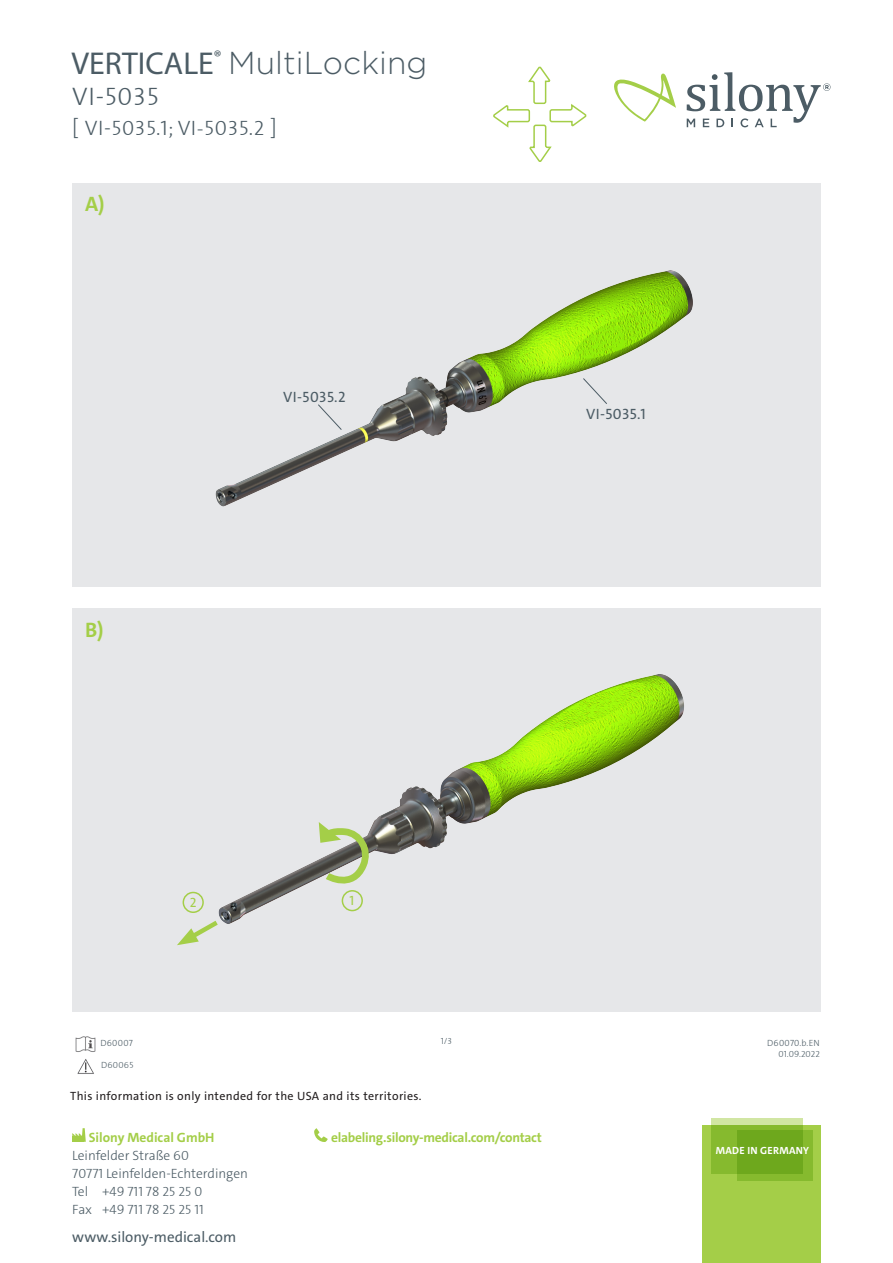
<style>
.page{position:relative;width:893px;height:1263px;background:#fff}
.page>*{position:absolute;margin:0;border:0;box-sizing:border-box;transform-origin:0 0}
.t1{font:300 31.65px "Gotham";color:#4c5c65}
.t2{font:300 25.5px "The Sans Caps";color:#4c5c65}
.t3{font:300 21px "The Sans Caps";letter-spacing:.03em;color:#4c5c65}
.t4{font:700 21px "The Sans C4 s";color:#a4ce48}
.t5{font:15px "The Sans C4 s";color:#4c5c65}
.t6{font:300 13.5px/18px "The Sans C4 s";color:#4c5c65}
.t7{font:700 13.5px "The Sans C4 s";letter-spacing:-.02em;color:#a4ce48}
.t8{font:300 13.5px/18px "The Sans Caps";color:#4c5c65}
.t9{font:700 13.5px "The Sans C4 s";color:#a4ce48}
.t10{font:13.5px "The Sans C4 s";color:#a4ce48}
.t11{font:12px "The Sans C4 s";letter-spacing:.03em;color:#231f20}
.t12{font:700 10.5px "The Sans C4 s";letter-spacing:.025em;color:#fff}
.t13{font:300 9px "The Sans Caps";color:#4c5c65}
.t14{font:300 9px "The Sans C4 s";letter-spacing:.03em;color:#4c5c65}
.s1{font-family:"Myriad Pro";font-weight:400}
.s2{font-family:"The Sans C4 s"}
.s3{font-family:"The Sans Caps"}
</style>
<div class="page">
<div style="left:72px;top:608px;width:749px;height:404px;background:#e6e7e9"></div>
<div style="left:72px;top:183px;width:749px;height:404px;background:#e6e7e9"></div>
<img style="left:218px;top:674px;width:466px;height:250px">
<img style="left:215px;top:270px;width:478px;height:237px">
<div style="left:342px;top:890px;width:21px;height:21px;border:2px solid #a4ce48;border-radius:50%"></div>
<div style="left:702px;top:1125px;width:119px;height:138px;background:#a4ce48"></div>
<svg style="left:711px;top:1118px;width:92px;height:56px;background:#9bc64f"></svg>
<svg style="left:737px;top:1130px;width:75px;height:51px;background:#73ac21"></svg>
<svg style="left:614px;top:73px;width:62px;height:49px"></svg>
<svg style="left:687px;top:72px;width:143px;height:55px"></svg>
<svg style="left:493px;top:66px;width:94px;height:96px"></svg>
<svg style="left:317px;top:404px;width:25px;height:27px"></svg>
<svg style="left:582px;top:377px;width:26px;height:28px"></svg>
<svg style="left:319px;top:822px;width:60px;height:68px"></svg>
<svg style="left:72px;top:1128px;width:14px;height:14px"></svg>
<div style="left:72px;top:1136px;width:12px;height:6px;background:#a4ce48"></div>
<svg style="left:314px;top:1128px;width:14px;height:14px"></svg>
<img style="left:75px;top:1036px;width:21px;height:16px">
<img style="left:77px;top:1059px;width:17px;height:15px">
<div style="left:183px;top:892px;width:21px;height:21px;border:2px solid #a4ce48;border-radius:50%"></div>
<svg style="left:177px;top:916px;width:46px;height:29px"></svg>
<p class="t1" style="left:72px;top:45px;width:357px"><span class="s1">VERTICALE</span><sup>®</sup> MultiLocking</p>
<p class="t2" style="left:72px;top:76px;width:88px"><span class="s2">VI-</span>5035</p>
<p class="t3" style="left:72px;top:111px;width:206px"><span class="s2">[ VI-</span>5035.1; VI-5035.2 <span class="s2">]</span></p>
<p class="t4" style="left:85px;top:191px;width:21px">A)</p>
<p class="t4" style="left:85px;top:616px;width:20px">B)</p>
<p class="t5" style="left:283px;top:387px;width:64px">VI-5035.2</p>
<p class="t5" style="left:586px;top:404px;width:61px">VI-5035.1</p>
<p class="t10" style="left:190px;top:894px;width:8px">2</p>
<p class="t10" style="left:350px;top:892px;width:6px">1</p>
<p class="t14" style="left:100px;top:1037px;width:34px">D60007</p>
<p class="t13" style="left:101px;top:1057px;width:34px"><span class="s2">D</span>60065</p>
<p class="t11" style="left:70px;top:1088px;width:353px">This information is only intended for the USA and its territories.</p>
<p class="t13" style="left:441px;top:1033px;width:13px">1/3</p>
<p class="t9" style="left:89px;top:1128px;width:127px">Silony Medical GmbH</p>
<p class="t7" style="left:331px;top:1129px;width:212px">elabeling.silony-medical.com/contact</p>
<p class="t6" style="left:72px;top:1146px;width:177px">Leinfelder Straße <span class="s3">60<br>70771</span> Leinfelden-Echterdingen</p>
<p class="t8" style="left:72px;top:1182px;width:133px"><span class="s2">Tel +</span>49 711 78 25 25 0<br><span class="s2">Fax +</span>49 711 78 25 25 11</p>
<p class="t5" style="left:72px;top:1227px;width:165px">www.silony-medical.com</p>
<p class="t14" style="left:767px;top:1037px;width:54px">D60070.b.EN</p>
<p class="t13" style="left:778px;top:1046px;width:43px">01.09.2022</p>
<p class="t12" style="left:716px;top:1144px;width:95px">MADE IN GERMANY</p>
</div>
